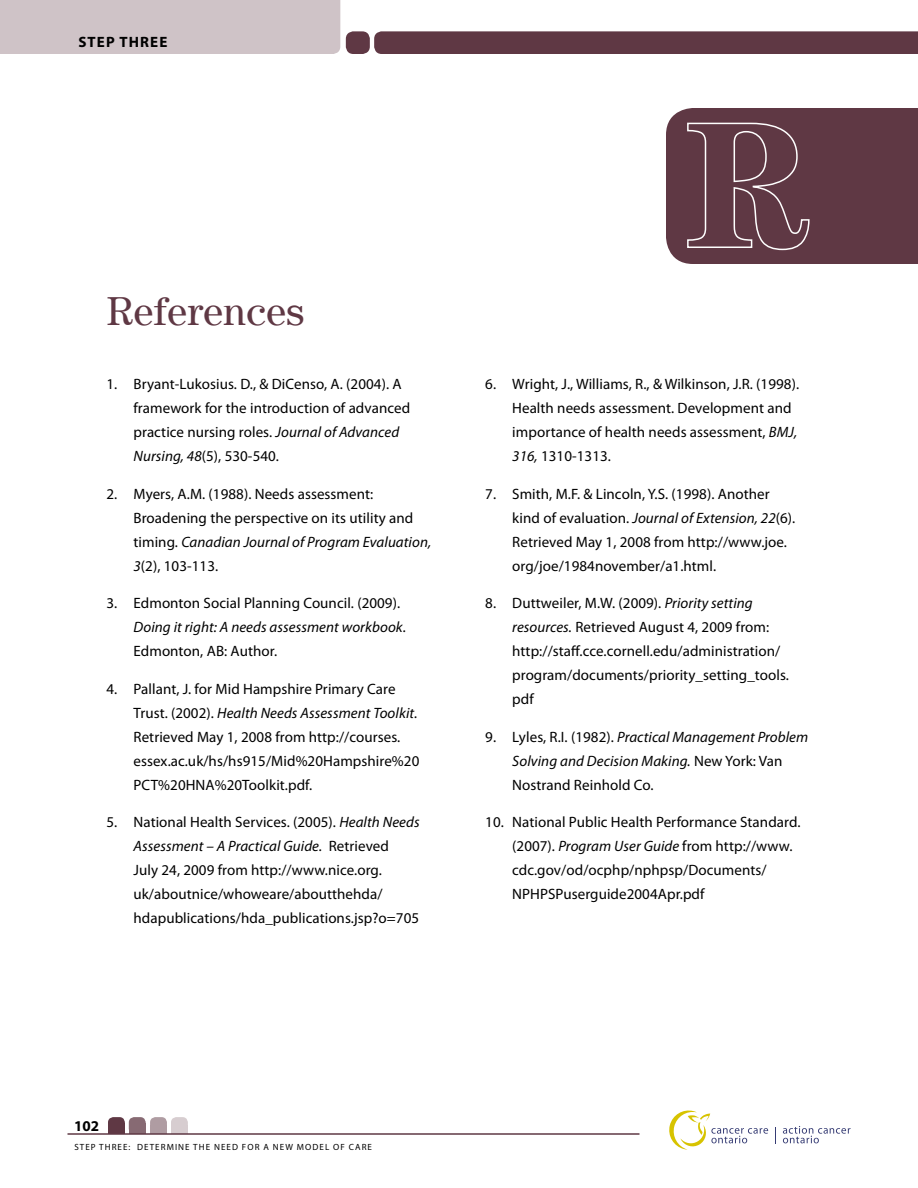
<style>
.page{position:relative;width:918px;height:1188px;background:#fff}
.page>*{position:absolute;margin:0;border:0;box-sizing:border-box;transform-origin:0 0}
.t1{font:40.5px "Century LT";color:#5f3844}
.t2{font:15px/24px "Myriad Pro";letter-spacing:.005em;color:#000}
.t3{font:italic 15px/24px "Myriad Pro";letter-spacing:.005em;color:#000}
.t4{font:700 15px "Myriad Pro";letter-spacing:.075em;color:#000}
.t5{font:9px "Myriad Pro";letter-spacing:.12em;color:#000}
.s1{font-style:italic}
.s2{font-style:normal}
</style>
<div class="page">
<div style="left:374px;top:31px;width:544px;height:23px;background:#5f3844"></div>
<svg style="left:783px;top:1126px;width:68px;height:17px"></svg>
<svg style="left:775px;top:1127px;width:1px;height:16px"></svg>
<svg style="left:669px;top:1110px;width:99px;height:40px"></svg>
<div style="left:171px;top:1117px;width:17px;height:17px;background:#d7cdd0;border-radius:5px"></div>
<div style="left:171px;top:1126px;width:17px;height:8px;background:#d7cdd0"></div>
<div style="left:150px;top:1117px;width:17px;height:17px;background:#af9ca2;border-radius:5px"></div>
<div style="left:150px;top:1126px;width:17px;height:8px;background:#af9ca2"></div>
<div style="left:129px;top:1117px;width:17px;height:17px;background:#876a73;border-radius:5px"></div>
<div style="left:129px;top:1123px;width:17px;height:11px;background:#876a73"></div>
<div style="left:108px;top:1117px;width:17px;height:17px;background:#5f3844;border-radius:5px"></div>
<div style="left:108px;top:1123px;width:17px;height:11px;background:#5f3844"></div>
<hr style="left:68px;top:1133px;width:572px;height:2px;background:#5f3844">
<div style="left:85px;top:0;width:255px;height:54px;background:#cfc3c7"></div>
<div style="left:0;top:0;width:85px;height:54px;background:#cfc3c7"></div>
<div style="left:346px;top:31px;width:24px;height:23px;background:#5f3844;border-radius:8px"></div>
<div style="left:666px;top:108px;width:252px;height:156px;background:#5f3844"></div>
<p class="t4" style="left:78px;top:32px;width:91px">STEP THREE</p>
<h1 class="t1" style="left:106px;top:287px;width:200px">References</h1>
<p class="t2" style="left:133px;top:372px;width:278px;text-indent:-27px">1. Bryant-Lukosius. D., &amp; DiCenso, A. (2004). A framework for the introduction of advanced practice nursing roles. <span class="s1">Journal of Advanced Nursing, 48</span>(5), 530-540.</p>
<p class="t2" style="left:133px;top:481px;width:299px;text-indent:-27px">2. Myers, A.M. (1988). Needs assessment:<br>Broadening the perspective on its utility and timing. <span class="s1">Canadian Journal of Program Evaluation, 3</span>(2), 103-113.</p>
<p class="t2" style="left:106px;top:591px;width:295px">3. Edmonton Social Planning Council. (2009).</p>
<p class="t3" style="left:134px;top:615px;width:274px">Doing it right: A needs assessment workbook.</p>
<p class="t2" style="left:134px;top:639px;width:145px">Edmonton, AB: Author.</p>
<p class="t2" style="left:134px;top:676px;width:287px;text-indent:-27px">4. Pallant, J. for Mid Hampshire Primary Care Trust. (2002). <span class="s1">Health Needs Assessment Toolkit.<br></span>Retrieved May 1, 2008 from http://courses. essex.ac.uk/hs/hs915/Mid%20Hampshire%20<br>PCT%20HNA%20Toolkit.pdf.</p>
<p class="t2" style="left:134px;top:810px;width:288px;text-indent:-27px">5. National Health Services. (2005). <span class="s1">Health Needs Assessment – A Practical Guide.</span> Retrieved<br>July 24, 2009 from http://www.nice.org. uk/aboutnice/whoweare/aboutthehda/ hdapublications/hda_publications.jsp?o=705</p>
<p class="t2" style="left:512px;top:372px;width:288px;text-indent:-27px">6. Wright, J., Williams, R., &amp; Wilkinson, J.R. (1998).<br>Health needs assessment. Development and importance of health needs assessment, <span class="s1">BMJ, 316,</span> 1310-1313.</p>
<p class="t2" style="left:512px;top:481px;width:285px;text-indent:-27px">7. Smith, M.F. &amp; Lincoln, Y.S. (1998). Another kind of evaluation. <span class="s1">Journal of Extension, 22</span>(6).<br>Retrieved May 1, 2008 from http://www.joe. org/joe/1984november/a1.html.</p>
<p class="t2" style="left:512px;top:591px;width:278px;text-indent:-27px">8. Duttweiler, M.W. (2009). <span class="s1">Priority setting resources.</span> Retrieved August 4, 2009 from: http://staff.cce.cornell.edu/administration/ program/documents/priority_setting_tools. pdf</p>
<p class="t3" style="left:512px;top:724px;width:298px;text-indent:-27px"><span class="s2">9. Lyles, R.I. (1982).</span> Practical Management Problem<br>Solving and Decision Making. <span class="s2">New York: Van<br>Nostrand Reinhold Co.</span></p>
<p class="t2" style="left:512px;top:810px;width:290px;text-indent:-27px">10. National Public Health Performance Standard. (2007). <span class="s1">Program User Guide</span> from http://www. cdc.gov/od/ocphp/nphpsp/Documents/ NPHPSPuserguide2004Apr.pdf</p>
<p class="t4" style="left:74px;top:1116px;width:26px">102</p>
<p class="t5" style="left:74px;top:1141px;width:76px">STEP THREE: Deter</p>
<p class="t5" style="left:167px;top:1141px;width:34px">mine the</p>
<p class="t5" style="left:214px;top:1141px;width:7px">Need</p>
<p class="t5" style="left:242px;top:1141px;width:126px">for a New Model of Care</p>
</div>
